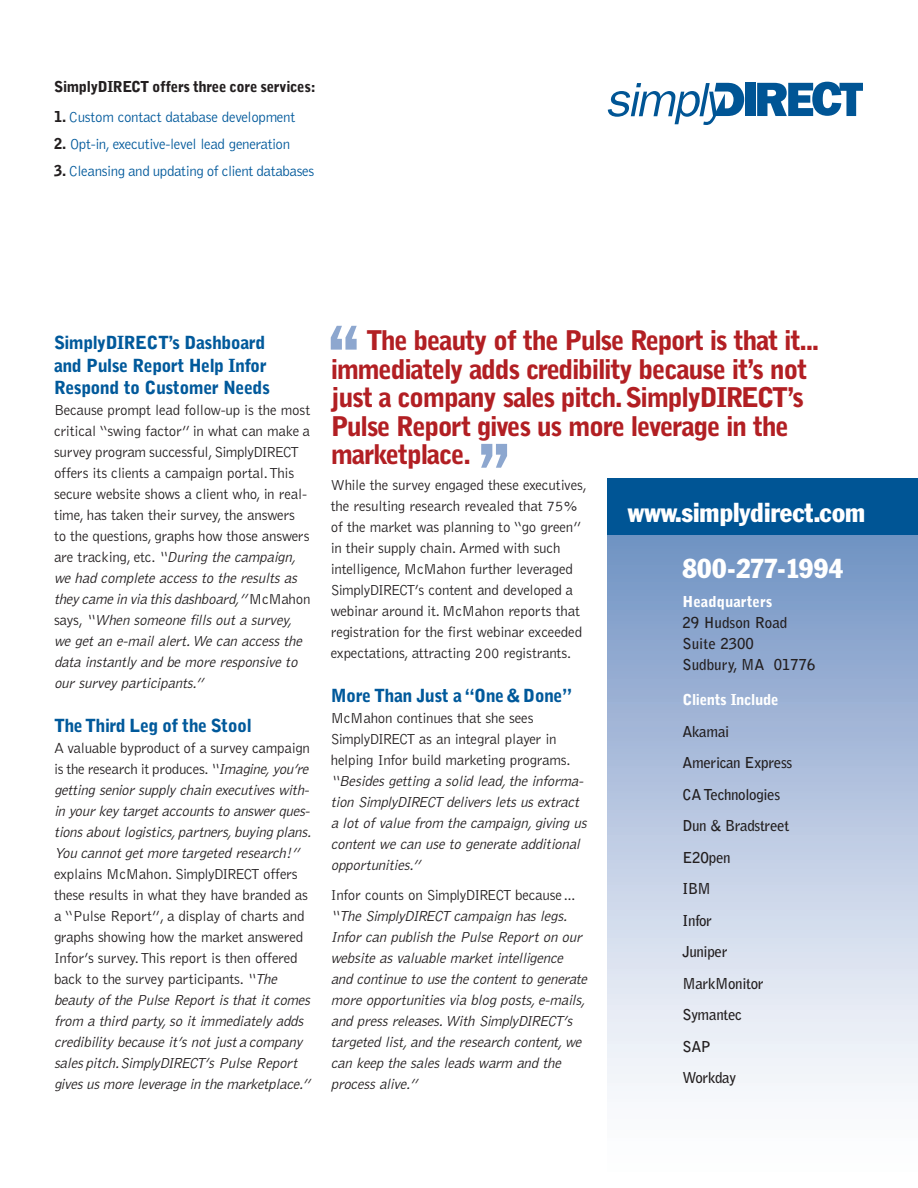
<style>
.page{position:relative;width:918px;height:1188px;background:#fff}
.page>*{position:absolute;margin:0;border:0;box-sizing:border-box;transform-origin:0 0}
._10_12_BellGothLt{font:900 27px/28.5px "Bell Gothic";letter-spacing:-.05em;color:#b21f23}
._10_12_BellGothLt-2{font:condensed 27px "Franklin Gothic";color:#fff}
._12_15_BellGothBlk_S{font:900 18px/22.5px "Bell Gothic";letter-spacing:-.03em;color:#00599b}
._10_12_BellGothLt-3{font:italic 300 15px/21px "Bell Gothic";color:#231f20}
._10_12_BellGothLt-4{font:300 15px/21px "Bell Gothic";letter-spacing:-.015em;color:#231f20}
._10_12_BellGothLt-5{font:300 15px "Bell Gothic";letter-spacing:-.025em;color:#00599b}
._10_12_BellGothLt-6{font:700 15px "Bell Gothic";letter-spacing:-.025em;color:#231f20}
._10_12_BellGothLt-7{font:900 15px "Bell Gothic";letter-spacing:-.025em;color:#231f20}
._10_12_BellGothLt-8{font:700 15px "Bell Gothic";color:#231f20}
._14_14_BellGothBlk_S{font:900 15px "Bell Gothic";letter-spacing:-.025em;color:#fff}
._14_14_BellGothBlk_S-2{font:900 15px "Bell Gothic";color:#fff}
.s1{font-weight:900;color:#231f20}
.s2{font-style:italic}
.s3{font-style:normal}
</style>
<div class="page">
<div style="left:608px;top:478px;width:310px;height:710px;background:linear-gradient(to bottom,#688bbf,#fff)"></div>
<div style="left:608px;top:478px;width:310px;height:57px;background:#005595"></div>
<div style="left:745px;top:83px;width:10px;height:33px;background:#005595"></div>
<svg style="left:757px;top:82px;width:106px;height:34px"></svg>
<svg style="left:608px;top:83px;width:136px;height:42px"></svg>
<svg style="left:331px;top:326px;width:26px;height:24px"></svg>
<svg style="left:481px;top:444px;width:26px;height:24px"></svg>
<p class="_10_12_BellGothLt-7" style="left:54px;top:78px;width:263px">SimplyDIRECT offers three core services:</p>
<p class="_10_12_BellGothLt-5" style="left:54px;top:109px;width:243px"><span class="s1">1.</span> Custom contact database development</p>
<p class="_10_12_BellGothLt-5" style="left:54px;top:136px;width:238px"><span class="s1">2.</span> Opt-in, executive-level lead generation</p>
<p class="_10_12_BellGothLt-5" style="left:54px;top:163px;width:262px"><span class="s1">3.</span> Cleansing and updating of client databases</p>
<p class="_12_15_BellGothBlk_S" style="left:54px;top:332px;width:213px">SimplyDIRECT’s Dashboard</p>
<p class="_12_15_BellGothBlk_S" style="left:54px;top:354px;width:218px">and Pulse Report Help Infor<br>Respond to Customer Needs</p>
<p class="_10_12_BellGothLt-4" style="left:54px;top:400px;width:258px">Because prompt lead follow-up is the most critical “swing factor” in what can make a survey program successful, SimplyDIRECT offers its clients a campaign portal. This secure website shows a client who, in real&shy;time, has taken their survey, the answers to the questions, graphs how those answers a re t rac k i n g , etc . <span class="s2">“During thecampaign, wehad completeaccessto theresultsas theycamein via thisdashboard,”</span>M c M a h o n s a y s , <span class="s2">“When someonefillsouta survey, wegetan e-mailalert.Wecan accessthe data instantlyand bemoreresponsiveto oursurveyparticipants.”</span></p>
<p class="_12_15_BellGothBlk_S" style="left:54px;top:714px;width:199px">The Third Leg of the Stool</p>
<p class="_10_12_BellGothLt-3" style="left:54px;top:738px;width:262px"><span class="s3">A valuable byproduct of a survey campaign is the research it produces.</span> “Imagine,you’re getting seniorsupplychain executiveswith&shy;in yourkeytargetaccountsto answerques&shy;tionsaboutlogistics,partners,buying plans.<br>You cannotgetmoretargeted research!” <span class="s3">explains McMahon. SimplyDIRECT offers these results in what they have branded as a “Pulse Report”, a display of charts and graphs showing how the market answered Infor’s survey. This report is then offered back to the survey participants.</span> “The beautyofthePulseReportisthatitcomes from a third party,so itimmediatelyadds credibilitybecauseit’snotjusta company salespitch.SimplyDIRECT’sPulseReport givesusmoreleveragein themarketplace.”</p>
<p class="_10_12_BellGothLt" style="left:366px;top:326px;width:455px">The beauty of the Pulse Report is that it...</p>
<p class="_10_12_BellGothLt" style="left:331px;top:355px;width:478px">immediately adds credibility because it’s not</p>
<p class="_10_12_BellGothLt" style="left:331px;top:383px;width:475px">just a company sales pitch. SimplyDIRECT’s<br>Pulse Report gives us more leverage in the</p>
<p class="_10_12_BellGothLt" style="left:331px;top:440px;width:142px">marketplace.</p>
<p class="_10_12_BellGothLt-4" style="left:331px;top:475px;width:258px">While the survey engaged these executives, the resulting research revealed that 75% of the market was planning to “go green” in their supply chain. Armed with such intelligence, McMahon further leveraged SimplyDIRECT’s content and developed a webinar around it. McMahon reports that registration for the first webinar exceeded expectations, attracting 200 registrants.</p>
<p class="_12_15_BellGothBlk_S" style="left:331px;top:684px;width:243px">More Than Just a “One &amp; Done”</p>
<p class="_10_12_BellGothLt-4" style="left:331px;top:708px;width:204px">McMahon continues that she sees</p>
<p class="_10_12_BellGothLt-3" style="left:331px;top:729px;width:261px"><span class="s3">SimplyDIRECT as an integral player in helping Infor build marketing programs. </span>“Besidesgetting a solid lead,theinforma&shy;tion SimplyDIRECTdeliversletsusextract a lotofvaluefrom thecampaign,giving us contentwecan useto generateadditional opportunities.”</p>
<p class="_10_12_BellGothLt-3" style="left:331px;top:885px;width:262px"><span class="s3">Infor counts on SimplyDIRECT because… </span>“TheSimplyDIRECTcampaign haslegs.<br>Inforcan publish thePulseReporton our websiteasvaluablemarketintelligence and continueto usethecontentto generate moreopportunitiesvia blog posts,e-mails, and pressreleases.With SimplyDIRECT’s targeted list,and theresearch content,we can keep thesalesleadswarm and the processalive.”</p>
<p class="_10_12_BellGothLt-2" style="left:628px;top:496px;width:239px">www.simplydirect.com</p>
<p class="_10_12_BellGothLt-2" style="left:683px;top:552px;width:162px">800-277-1994</p>
<p class="_14_14_BellGothBlk_S-2" style="left:683px;top:593px;width:92px">Headquarters</p>
<p class="_10_12_BellGothLt-8" style="left:683px;top:614px;width:106px">29 Hudson Road</p>
<p class="_10_12_BellGothLt-8" style="left:683px;top:635px;width:73px">Suite 2300</p>
<p class="_10_12_BellGothLt-8" style="left:683px;top:656px;width:134px">Sudbury, MA 01776</p>
<p class="_14_14_BellGothBlk_S" style="left:683px;top:691px;width:97px">Clients Include</p>
<p class="_10_12_BellGothLt-6" style="left:683px;top:722px;width:48px">Akamai</p>
<p class="_10_12_BellGothLt-6" style="left:683px;top:754px;width:111px">American Express</p>
<p class="_10_12_BellGothLt-6" style="left:683px;top:785px;width:99px">CA Technologies</p>
<p class="_10_12_BellGothLt-6" style="left:683px;top:817px;width:108px">Dun &amp; Bradstreet</p>
<p class="_10_12_BellGothLt-6" style="left:683px;top:848px;width:50px">E2Open</p>
<p class="_10_12_BellGothLt-6" style="left:683px;top:880px;width:30px">IBM</p>
<p class="_10_12_BellGothLt-6" style="left:683px;top:911px;width:31px">Infor</p>
<p class="_10_12_BellGothLt-6" style="left:683px;top:943px;width:46px">Juniper</p>
<p class="_10_12_BellGothLt-6" style="left:683px;top:974px;width:83px">MarkMonitor</p>
<p class="_10_12_BellGothLt-6" style="left:683px;top:1006px;width:61px">Symantec</p>
<p class="_10_12_BellGothLt-6" style="left:683px;top:1037px;width:30px">SAP</p>
<p class="_10_12_BellGothLt-6" style="left:683px;top:1069px;width:55px">Workday</p>
</div>
